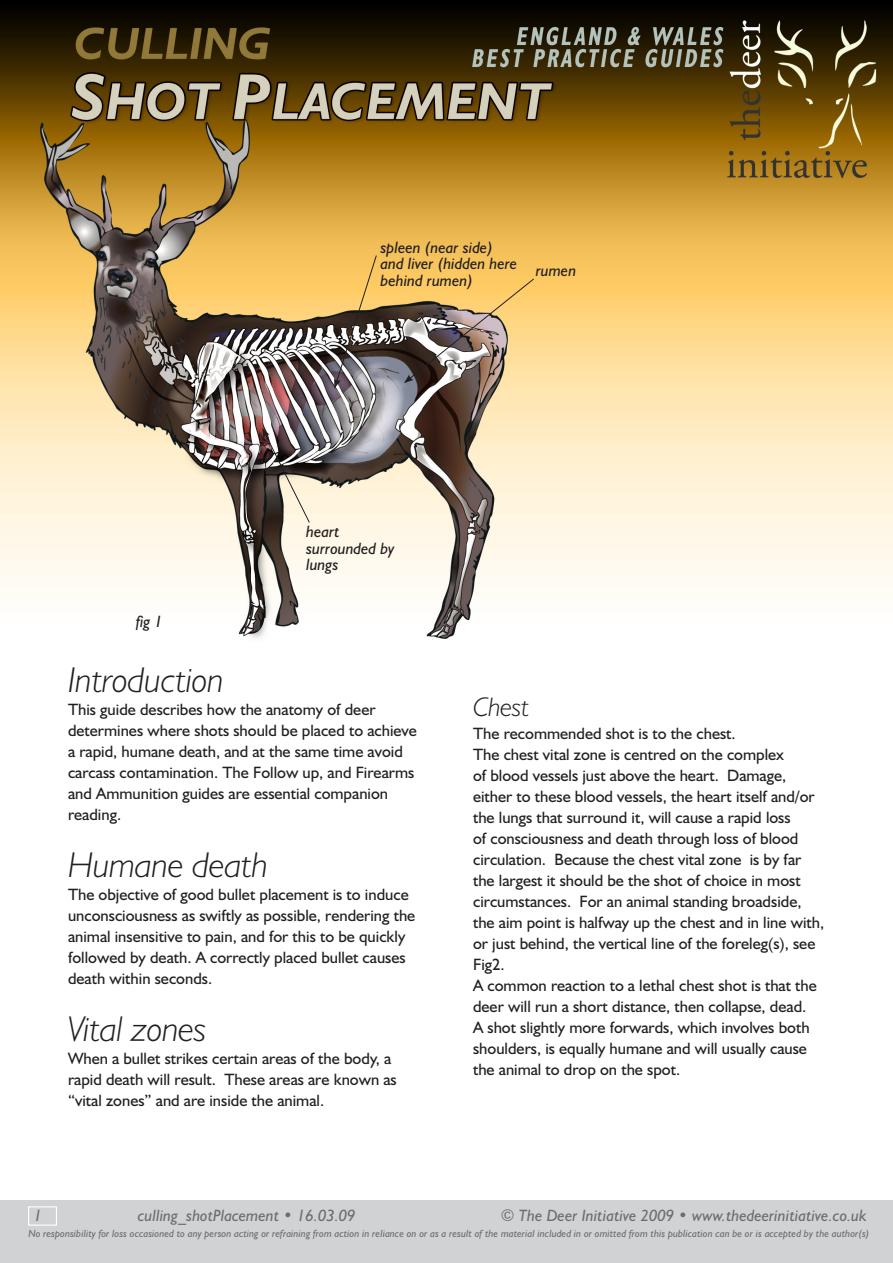
<style>
.page{position:relative;width:893px;height:1263px;background:#fff}
.page>*{position:absolute;margin:0;border:0;box-sizing:border-box;transform-origin:0 0}
.headerMin{font:italic 300 36px "Humanist 521 BT";letter-spacing:-.005em;color:#231f20}
.headerMinMin{font:italic 300 27px "Humanist 521 BT";letter-spacing:-.005em;color:#231f20}
.t1{font:16.5px/21px "Humanist 521 BT";color:#231f20}
.captionPage{font:italic 16.5px "Humanist 521 BT";color:#6c6d70}
.t2{font:italic 16.5px/16.5px "Humanist 521 BT";color:#231f20}
.captionPage-2{font:italic 10.5px "Humanist 521 BT";letter-spacing:.005em;color:#6c6d70}
</style>
<div class="page">
<img style="left:0;top:0;width:893px;height:1201px">
<div style="left:0;top:1201px;width:893px;height:62px;background:#d1d2d4"></div>
<div style="left:28px;top:1206px;width:29px;height:20px;border:1px solid #fff"></div>
<svg style="left:404px;top:278px;width:131px;height:105px;background:#b99e75"></svg>
<svg style="left:334px;top:255px;width:43px;height:133px;background:#a78f66"></svg>
<svg style="left:262px;top:428px;width:48px;height:95px;background:#887f79"></svg>
<p class="t2" style="left:136px;top:612px;width:21px">fig 1</p>
<p class="t2" style="left:381px;top:239px;width:138px">spleen (near side) and liver (hidden here behind rumen)</p>
<p class="t2" style="left:536px;top:261px;width:42px">rumen</p>
<p class="t2" style="left:306px;top:523px;width:90px">heart surrounded by lungs</p>
<p class="headerMin" style="left:68px;top:658px;width:157px">Introduction</p>
<p class="t1" style="left:68px;top:699px;width:350px">This guide describes how the anatomy of deer determines where shots should be placed to achieve a rapid, humane death, and at the same time avoid carcass contamination. The Follow up, and Firearms and Ammunition guides are essential companion reading.</p>
<p class="headerMin" style="left:68px;top:843px;width:202px">Humane death</p>
<p class="t1" style="left:68px;top:884px;width:349px">The objective of good bullet placement is to induce unconsciousness as swiftly as possible, rendering the animal insensitive to pain, and for this to be quickly followed by death. A correctly placed bullet causes death within seconds.</p>
<p class="headerMin" style="left:68px;top:1006px;width:140px">Vital zones</p>
<p class="t1" style="left:68px;top:1047px;width:330px">When a bullet strikes certain areas of the body, a rapid death will result. These areas are known as “vital zones” and are inside the animal.</p>
<p class="headerMinMin" style="left:473px;top:690px;width:58px">Chest</p>
<p class="t1" style="left:473px;top:722px;width:264px">The recommended shot is to the chest.</p>
<p class="t1" style="left:473px;top:743px;width:353px">The chest vital zone is centred on the complex<br>of blood vessels just above the heart. Damage, either to these blood vessels, the heart itself and/or the lungs that surround it, will cause a rapid loss<br>of consciousness and death through loss of blood circulation. Because the chest vital zone is by far the largest it should be the shot of choice in most circumstances. For an animal standing broadside, the aim point is halfway up the chest and in line with, or just behind, the vertical line of the foreleg(s), see Fig2.</p>
<p class="t1" style="left:473px;top:974px;width:345px">A common reaction to a lethal chest shot is that the deer will run a short distance, then collapse, dead.<br>A shot slightly more forwards, which involves both shoulders, is equally humane and will usually cause the animal to drop on the spot.</p>
<p class="captionPage" style="left:138px;top:1205px;width:219px">culling_shotPlacement • 1 6.03.09</p>
<p class="captionPage" style="left:501px;top:1205px;width:367px">© The Deer Initiative 2009 • www.thedeerinitiative.co.uk</p>
<p class="captionPage-2" style="left:28px;top:1227px;width:843px">No responsibility for loss occasioned to any person acting or refraining from action in reliance on or as a result of the material included in or omitted from this publication can be or is accepted by the author(s)</p>
</div>
